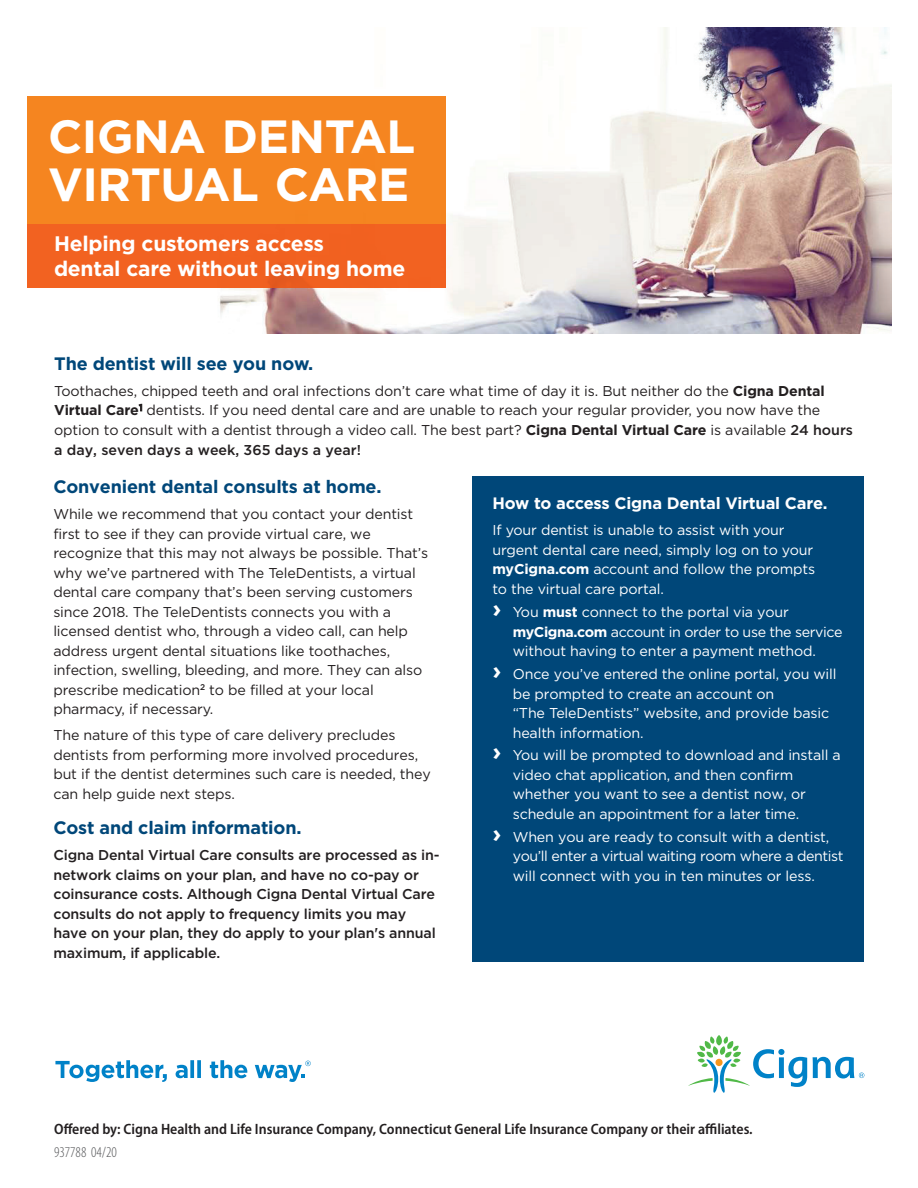
<style>
.page{position:relative;width:918px;height:1188px;background:#fff}
.page>*{position:absolute;margin:0;border:0;box-sizing:border-box;transform-origin:0 0}
.Headline_2_bars_phot{font:700 46.5px/48px "Gotham";letter-spacing:-.01em;color:#fff}
.Subheadline_bold_14{font:700 21px/25.2px "Gotham";letter-spacing:-.01em;color:#fff}
.Body_copy__book_9_5{font:700 18px "Gotham";letter-spacing:-.01em;color:#004779}
.Subhead_body_bold_12{font:700 18px "Gotham";letter-spacing:-.01em;color:#004779}
.Subhead_body_bold_12-2{font:700 16.5px "Gotham";letter-spacing:-.01em;color:#fff}
.Offered_by_legal{font:600 semi-condensed 15px "Myriad Pro";color:#231f20}
.Legal_copy_Cat{font:300 condensed 15px "Myriad Pro";color:#57585a}
.Body_copy__book_9_5-2{font:14.25px/19.5px "Gotham";letter-spacing:-.01em;color:#231f20}
.Bullet_copy_book_9_5{font:14.25px/19.5px "Gotham";letter-spacing:-.01em;color:#fff}
.Subhead_body_bold_12-3{font:14.25px/19.6px "Gotham";letter-spacing:-.01em;color:#231f20}
.Body_copy__book_9_5-3{font:500 14.25px/19.5px "Gotham";letter-spacing:-.01em;color:#231f20}
.Body_copy__book_9_5-4{font:14.25px/19.5px "Gotham";letter-spacing:-.01em;color:#fff}
.s1{font-weight:700}
.s2{font-weight:500}
.s3{font-weight:700;font-size:24px}
</style>
<div class="page">
<div style="left:472px;top:477px;width:392px;height:485px;background:#004779"></div>
<img style="left:219px;top:27px;width:672px;height:307px">
<div style="left:27px;top:96px;width:418px;height:128px;background:#f58520"></div>
<div style="left:27px;top:224px;width:419px;height:64px;background:#f26221"></div>
<svg style="left:55px;top:1060px;width:112px;height:22px"></svg>
<svg style="left:176px;top:1060px;width:25px;height:18px"></svg>
<svg style="left:210px;top:1060px;width:37px;height:18px"></svg>
<svg style="left:255px;top:1061px;width:56px;height:21px"></svg>
<svg style="left:688px;top:1035px;width:176px;height:58px"></svg>
<p class="Headline_2_bars_phot" style="left:48px;top:111px;width:369px">CIGNA DENTAL<br>VIRTUAL CARE</p>
<p class="Subheadline_bold_14" style="left:54px;top:230px;width:353px">Helping customers access<br>dental care without leaving home</p>
<p class="Subhead_body_bold_12" style="left:54px;top:353px;width:261px">The dentist will see you now.</p>
<p class="Subhead_body_bold_12-3" style="left:54px;top:381px;width:800px">Toothaches, chipped teeth and oral infections don’t care what time of day it is. But neither do the <span class="s1">Cigna Dental Virtual Care</span><sup>1</sup> dentists. If you need dental care and are unable to reach your regular provider, you now have the option to consult with a dentist through a video call. The best part? <span class="s1">Cigna Dental Virtual Care</span> is available <span class="s2">24 hours a day, seven days a week, 365 days a year!</span></p>
<p class="Body_copy__book_9_5" style="left:53px;top:476px;width:330px">Convenient dental consults at home.</p>
<p class="Body_copy__book_9_5-2" style="left:53px;top:504px;width:376px">While we recommend that you contact your dentist first to see if they can provide virtual care, we recognize that this may not always be possible. That’s why we’ve partnered with The TeleDentists, a virtual dental care company that’s been serving customers since 2018. The TeleDentists connects you with a licensed dentist who, through a video call, can help address urgent dental situations like toothaches, infection, swelling, bleeding, and more. They can also prescribe medication<sup>2</sup> to be filled at your local pharmacy, if necessary.</p>
<p class="Body_copy__book_9_5-2" style="left:53px;top:725px;width:379px">The nature of this type of care delivery precludes dentists from performing more involved procedures, but if the dentist determines such care is needed, they can help guide next steps.</p>
<p class="Body_copy__book_9_5" style="left:53px;top:817px;width:250px">Cost and claim information.</p>
<p class="Body_copy__book_9_5-3" style="left:53px;top:845px;width:388px">Cigna Dental Virtual Care consults are processed as in&shy;network claims on your plan, and have no co-pay or coinsurance costs. Although Cigna Dental Virtual Care consults do not apply to frequency limits you may have on your plan, they do apply to your plan's annual maximum, if applicable.</p>
<p class="Subhead_body_bold_12-2" style="left:492px;top:494px;width:337px">How to access Cigna Dental Virtual Care.</p>
<p class="Body_copy__book_9_5-4" style="left:492px;top:520px;width:324px">If your dentist is unable to assist with your urgent dental care need, simply log on to your <span class="s1">myCigna.com</span> account and follow the prompts to the virtual care portal.</p>
<p class="Bullet_copy_book_9_5" style="left:513px;top:602px;width:331px;text-indent:-20px"><span class="s3">›</span> You <span class="s1">must</span> connect to the portal via your <span class="s1">myCigna.com</span> account in order to use the service without having to enter a payment method.</p>
<p class="Bullet_copy_book_9_5" style="left:513px;top:664px;width:325px;text-indent:-20px"><span class="s3">›</span> Once you’ve entered the online portal, you will be prompted to create an account on<br>“The TeleDentists” website, and provide basic health information.</p>
<p class="Bullet_copy_book_9_5" style="left:513px;top:745px;width:330px;text-indent:-20px"><span class="s3">›</span> You will be prompted to download and install a video chat application, and then confirm whether you want to see a dentist now, or schedule an appointment for a later time.</p>
<p class="Bullet_copy_book_9_5" style="left:513px;top:826px;width:332px;text-indent:-20px"><span class="s3">›</span> When you are ready to consult with a dentist, you’ll enter a virtual waiting room where a dentist will connect with you in ten minutes or less.</p>
<p class="Offered_by_legal" style="left:54px;top:1120px;width:700px">Offered by: Cigna Health and Life Insurance Company, Connecticut General Life Insurance Company or their affiliates.</p>
<p class="Legal_copy_Cat" style="left:54px;top:1144px;width:64px">937788 04/20</p>
</div>
